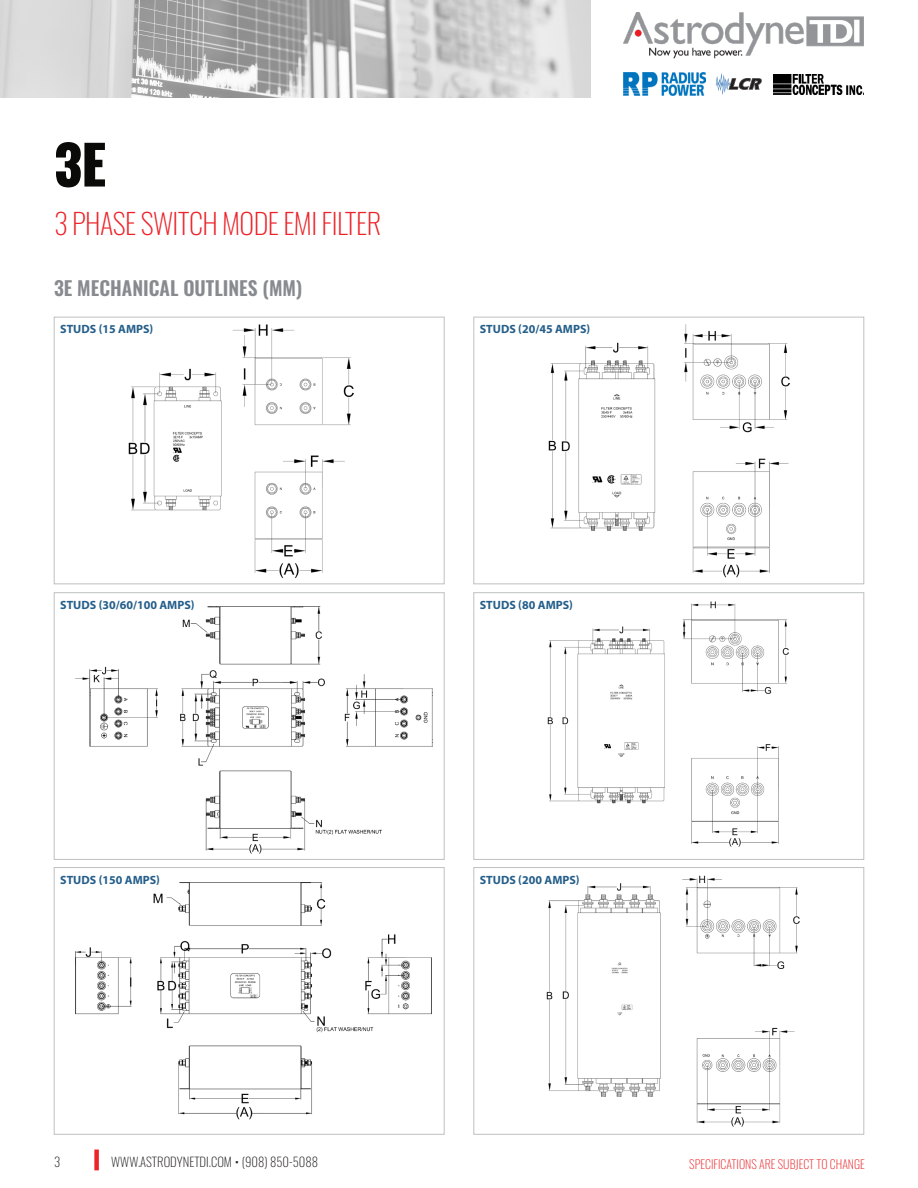
<style>
.page{position:relative;width:918px;height:1188px;background:#fff}
.page>*{position:absolute;margin:0;border:0;box-sizing:border-box;transform-origin:0 0}
.Page_Header_-_Blue{font:800 54px "Oswald";color:#0a0a09}
.Page_Header_-_Blue-2{font:200 28.5px "Oswald";letter-spacing:-.02em;color:#ec2329}
.Page_Section_Title{font:600 19.5px "Oswald";color:#878a8f}
.Top_Right_Address{font:200 12.75px "Oswald";color:#231f20}
.Page_Number_-_Align{font:200 12.75px "Oswald";color:#231f20}
.Page_Section_Title-2{font:12px "Myriad Variable Concept";letter-spacing:.22em;color:#245e8a}
.t1{font:200 12px "Oswald";color:#ec272b}
.s1{font-weight:800}
</style>
<div class="page">
<img style="left:0;top:0;width:591px;height:97px">
<div style="left:94px;top:1150px;width:5px;height:20px;background:#ec2329"></div>
<img style="left:624px;top:13px;width:240px;height:46px">
<svg style="left:716px;top:73px;width:46px;height:22px"></svg>
<img style="left:773px;top:74px;width:91px;height:21px">
<img style="left:624px;top:73px;width:81px;height:22px">
<img style="left:129px;top:324px;width:224px;height:255px">
<div style="left:54px;top:317px;width:390px;height:267px;border:1px solid #bfc0c1"></div>
<img style="left:75px;top:607px;width:358px;height:247px">
<div style="left:54px;top:592px;width:390px;height:268px;border:1px solid #bfc0c1"></div>
<img style="left:75px;top:882px;width:357px;height:238px">
<div style="left:54px;top:867px;width:390px;height:267px;border:1px solid #bfc0c1"></div>
<img style="left:549px;top:325px;width:240px;height:253px">
<div style="left:474px;top:317px;width:390px;height:267px;border:1px solid #bfc0c1"></div>
<img style="left:548px;top:601px;width:240px;height:246px">
<div style="left:474px;top:592px;width:390px;height:268px;border:1px solid #bfc0c1"></div>
<img style="left:546px;top:875px;width:253px;height:252px">
<div style="left:474px;top:867px;width:390px;height:267px;border:1px solid #bfc0c1"></div>
<p class="Page_Header_-_Blue" style="left:54px;top:136px;width:54px">3E</p>
<p class="Page_Header_-_Blue-2" style="left:54px;top:198px;width:329px">3 PHASE SWITCH MODE EMI FILTER</p>
<p class="Page_Section_Title" style="left:54px;top:278px;width:250px">3E MECHANICAL OUTLINES (MM)</p>
<p class="Page_Section_Title-2" style="left:60px;top:322px;width:94px">STUDS (15 AMPS)</p>
<p class="Page_Section_Title-2" style="left:480px;top:322px;width:111px">STUDS (20/45 AMPS)</p>
<p class="Page_Section_Title-2" style="left:60px;top:598px;width:135px">STUDS (30/60/100 AMPS)</p>
<p class="Page_Section_Title-2" style="left:60px;top:872px;width:101px">STUDS (150 AMPS)</p>
<p class="Page_Section_Title-2" style="left:480px;top:598px;width:94px">STUDS (80 AMPS)</p>
<p class="Page_Section_Title-2" style="left:480px;top:872px;width:101px">STUDS (200 AMPS)</p>
<p class="Page_Number_-_Align" style="left:54px;top:1151px;width:8px">3</p>
<p class="Top_Right_Address" style="left:111px;top:1151px;width:208px">WWW.ASTRODYNETDI.COM <span class="s1">·</span> (908) 850-5088</p>
<p class="t1" style="left:689px;top:1154px;width:177px">SPECIFICATIONS ARE SUBJECT TO CHANGE</p>
</div>
